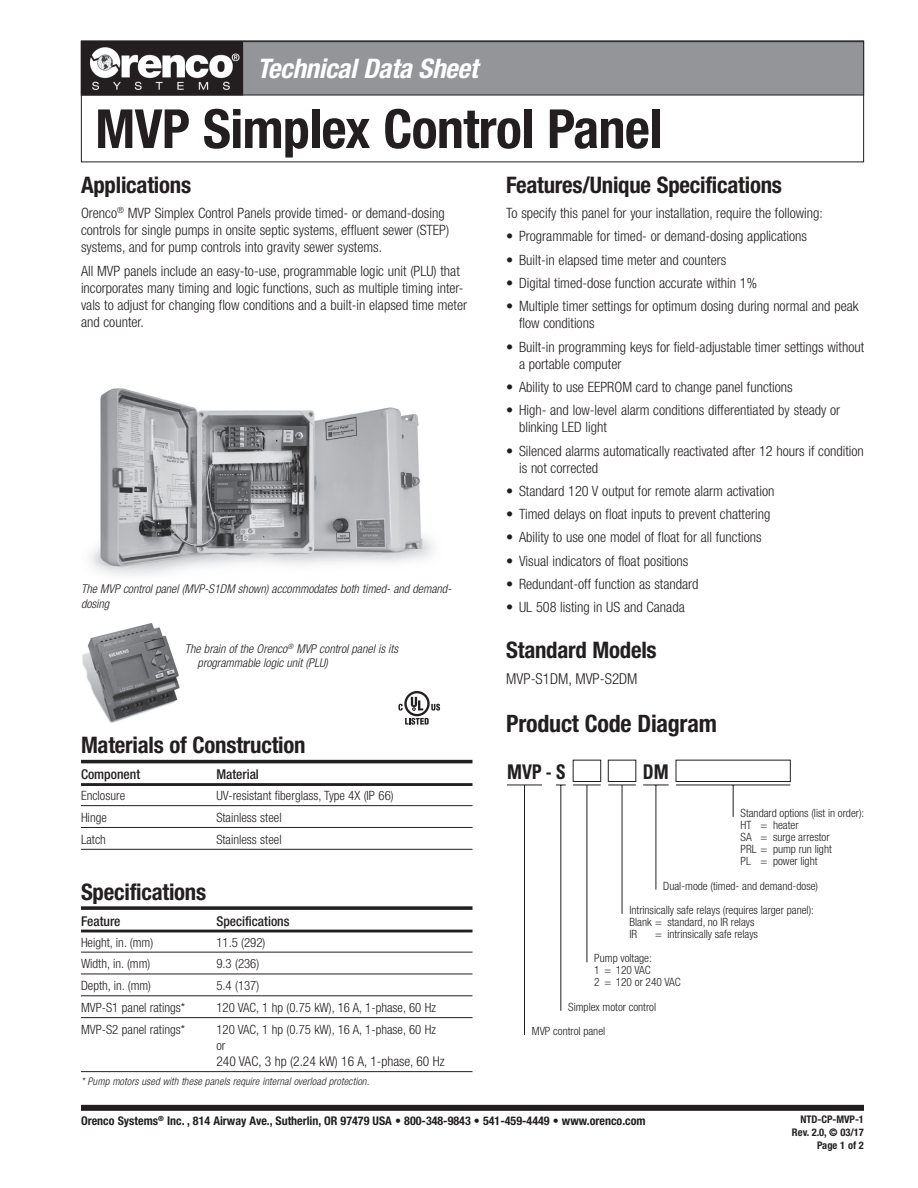
<style>
.page{position:relative;width:918px;height:1188px;background:#fff}
.page>*{position:absolute;margin:0;border:0;box-sizing:border-box;transform-origin:0 0}
.t1{font:700 condensed 54px "Helvetica Neue";letter-spacing:-.01em;color:#231f20}
.t2{font:italic 700 condensed 27px "Helvetica Neue";letter-spacing:-.01em;color:#fff}
.TDS_Subheads_2{font:700 condensed 24px "Helvetica Neue";letter-spacing:-.01em;color:#231f20}
.TDS_Subheads_2-2{font:700 condensed 22.8px "Helvetica Neue";letter-spacing:-.01em;color:#231f20}
.OSI_SpecsHead{font:700 condensed 22.8px "Helvetica Neue";letter-spacing:-.01em;color:#231f20}
.t3{font:700 condensed 20.25px "Univers";color:#231f20;scale:.89 1}
.TDS_Text{font:300 condensed 15px "Helvetica Neue";color:#231f20}
.TDS_Text-2{font:300 condensed 14.25px/17.1px "Helvetica Neue";color:#231f20}
.OSI_SpecsSubhead{font:500 condensed 13.5px "Helvetica Neue";color:#231f20}
.OSI_SpecsText{font:300 condensed 13.5px "Helvetica Neue";color:#231f20}
.OSI_SpecsText-2{font:300 condensed 12.9px/15.8px "Helvetica Neue";color:#231f20}
.TDS_Caption_L{font:italic 300 condensed 12.15px/14.5px "Helvetica Neue";color:#231f20}
.t4{font:700 condensed 12px "Helvetica Neue";color:#231f20}
.t5{font:300 condensed 11.4px/12.1px "Helvetica Neue";color:#231f20}
.Footnotes{font:italic 300 condensed 10.5px "Helvetica Neue";letter-spacing:.01em;color:#231f20}
.OSI_DCN{font:700 condensed 10.5px "Helvetica Neue";color:#231f20}
</style>
<div class="page">
<div style="left:81px;top:1105px;width:783px;height:6px;background:#231f20"></div>
<div style="left:81px;top:42px;width:783px;height:53px;background:#939598"></div>
<div style="left:81px;top:41px;width:783px;height:54px;border:1px solid #231f20"></div>
<div style="left:81px;top:42px;width:162px;height:53px;background:#231f20"></div>
<img style="left:90px;top:47px;width:150px;height:43px">
<div style="left:81px;top:41px;width:162px;height:54px;border:1px solid #231f20"></div>
<hr style="left:81px;top:760px;width:391px;height:3px;background:#231f20">
<hr style="left:81px;top:783px;width:391px;height:3px;background:#231f20">
<hr style="left:81px;top:805px;width:391px;height:1px;background:#231f20">
<hr style="left:81px;top:827px;width:391px;height:1px;background:#231f20">
<hr style="left:81px;top:849px;width:391px;height:1px;background:#231f20">
<svg style="left:81px;top:906px;width:391px;height:4px"></svg>
<hr style="left:81px;top:930px;width:391px;height:2px;background:#231f20">
<hr style="left:81px;top:952px;width:391px;height:1px;background:#231f20">
<hr style="left:81px;top:974px;width:391px;height:1px;background:#231f20">
<hr style="left:81px;top:995px;width:391px;height:1px;background:#231f20">
<hr style="left:81px;top:1017px;width:391px;height:1px;background:#231f20">
<hr style="left:81px;top:1071px;width:391px;height:1px;background:#231f20">
<svg style="left:555px;top:760px;width:114px;height:251px"></svg>
<div style="left:676px;top:760px;width:115px;height:22px;border:1px solid #231f20"></div>
<hr style="left:507px;top:785px;width:35px;height:1px;background:#231f20">
<hr style="left:524px;top:785px;width:1px;height:250px;background:#231f20">
<hr style="left:733px;top:785px;width:1px;height:32px;background:#231f20">
<hr style="left:676px;top:785px;width:114px;height:1px;background:#231f20">
<svg style="left:405px;top:718px;width:24px;height:7px"></svg>
<svg style="left:431px;top:704px;width:9px;height:7px"></svg>
<svg style="left:404px;top:691px;width:26px;height:25px"></svg>
<svg style="left:407px;top:693px;width:20px;height:21px"></svg>
<svg style="left:411px;top:697px;width:12px;height:13px"></svg>
<svg style="left:399px;top:704px;width:4px;height:7px"></svg>
<img style="left:90px;top:388px;width:344px;height:188px">
<img style="left:82px;top:623px;width:98px;height:100px">
<h2 class="t2" style="left:257px;top:52px;width:222px">Technical Data Sheet</h2>
<h1 class="t1" style="left:95px;top:96px;width:568px">MVP Simplex Control Panel</h1>
<p class="TDS_Subheads_2-2" style="left:81px;top:171px;width:112px">Applications</p>
<p class="TDS_Text-2" style="left:81px;top:204px;width:370px">Orenco<sup>®</sup> MVP Simplex Control Panels provide timed- or demand-dosing controls for single pumps in onsite septic systems, effluent sewer (STEP) systems, and for pump controls into gravity sewer systems.</p>
<p class="TDS_Text-2" style="left:81px;top:262px;width:388px">All MVP panels include an easy-to-use, programmable logic unit (PLU) that incorporates many timing and logic functions, such as multiple timing inter&shy;vals to adjust for changing flow conditions and a built-in elapsed time meter and counter.</p>
<p class="TDS_Caption_L" style="left:81px;top:581px;width:372px">The MVP control panel (MVP-S1DM shown) accommodates both timed- and demand&shy;dosing</p>
<p class="TDS_Caption_L" style="left:198px;top:641px;width:202px;text-indent:-13px">The brain of the Orenco<sup>®</sup> MVP control panel is its programmable logic unit (PLU)</p>
<p class="OSI_SpecsHead" style="left:81px;top:732px;width:226px">Materials of Construction</p>
<p class="OSI_SpecsSubhead" style="left:81px;top:767px;width:61px">Component</p>
<p class="OSI_SpecsSubhead" style="left:216px;top:767px;width:44px">Material</p>
<p class="OSI_SpecsText-2" style="left:81px;top:788px;width:46px">Enclosure</p>
<p class="OSI_SpecsText-2" style="left:216px;top:788px;width:179px">UV-resistant fiberglass, Type 4X (IP 66)</p>
<p class="OSI_SpecsText-2" style="left:81px;top:809px;width:27px">Hinge</p>
<p class="OSI_SpecsText-2" style="left:216px;top:809px;width:67px">Stainless steel</p>
<p class="OSI_SpecsText-2" style="left:81px;top:831px;width:26px">Latch</p>
<p class="OSI_SpecsText-2" style="left:216px;top:831px;width:67px">Stainless steel</p>
<p class="OSI_SpecsHead" style="left:81px;top:878px;width:127px">Specifications</p>
<p class="OSI_SpecsSubhead" style="left:81px;top:913px;width:41px">Feature</p>
<p class="OSI_SpecsSubhead" style="left:216px;top:913px;width:75px">Specifications</p>
<p class="OSI_SpecsText-2" style="left:81px;top:934px;width:74px">Height, in. (mm)</p>
<p class="OSI_SpecsText-2" style="left:216px;top:934px;width:51px">11.5 (292)</p>
<p class="OSI_SpecsText-2" style="left:81px;top:956px;width:71px">Width, in. (mm)</p>
<p class="OSI_SpecsText-2" style="left:216px;top:956px;width:44px">9.3 (236)</p>
<p class="OSI_SpecsText-2" style="left:81px;top:978px;width:72px">Depth, in. (mm)</p>
<p class="OSI_SpecsText-2" style="left:216px;top:978px;width:44px">5.4 (137)</p>
<p class="OSI_SpecsText-2" style="left:81px;top:1000px;width:106px">MVP-S1 panel ratings*</p>
<p class="OSI_SpecsText-2" style="left:216px;top:1000px;width:221px">120 VAC, 1 hp (0.75 kW), 16 A, 1-phase, 60 Hz</p>
<p class="OSI_SpecsText-2" style="left:81px;top:1021px;width:106px">MVP-S2 panel ratings*</p>
<p class="OSI_SpecsText-2" style="left:216px;top:1021px;width:221px">120 VAC, 1 hp (0.75 kW), 16 A, 1-phase, 60 Hz or</p>
<p class="OSI_SpecsText" style="left:216px;top:1054px;width:230px">240 VAC, 3 hp (2.24 kW) 16 A, 1-phase, 60 Hz</p>
<p class="Footnotes" style="left:81px;top:1076px;width:290px">* Pump motors used with these panels require internal overload protection.</p>
<p class="TDS_Subheads_2-2" style="left:506px;top:171px;width:277px">Features/Unique Specifications</p>
<p class="TDS_Text-2" style="left:506px;top:204px;width:318px">To specify this panel for your installation, require the following:</p>
<p class="TDS_Text-2" style="left:506px;top:228px;width:302px">• Programmable for timed- or demand-dosing applications</p>
<p class="TDS_Text-2" style="left:506px;top:251px;width:222px">• Built-in elapsed time meter and counters</p>
<p class="TDS_Text-2" style="left:506px;top:274px;width:252px">• Digital timed-dose function accurate within 1%</p>
<p class="TDS_Text-2" style="left:519px;top:297px;width:341px;text-indent:-13px">• Multiple timer settings for optimum dosing during normal and peak flow conditions</p>
<p class="TDS_Text-2" style="left:519px;top:338px;width:347px;text-indent:-13px">• Built-in programming keys for field-adjustable timer settings without a portable computer</p>
<p class="TDS_Text-2" style="left:506px;top:378px;width:288px">• Ability to use EEPROM card to change panel functions</p>
<p class="TDS_Text-2" style="left:519px;top:401px;width:323px;text-indent:-13px">• High- and low-level alarm conditions differentiated by steady or blinking LED light</p>
<p class="TDS_Text-2" style="left:519px;top:442px;width:346px;text-indent:-13px">• Silenced alarms automatically reactivated after 12 hours if condition is not corrected</p>
<p class="TDS_Text-2" style="left:506px;top:482px;width:270px">• Standard 120 V output for remote alarm activation</p>
<p class="TDS_Text-2" style="left:506px;top:505px;width:266px">• Timed delays on float inputs to prevent chattering</p>
<p class="TDS_Text-2" style="left:506px;top:529px;width:257px">• Ability to use one model of float for all functions</p>
<p class="TDS_Text-2" style="left:506px;top:552px;width:184px">• Visual indicators of float positions</p>
<p class="TDS_Text-2" style="left:506px;top:575px;width:194px">• Redundant-off function as standard</p>
<p class="TDS_Text-2" style="left:506px;top:598px;width:180px">• UL 508 listing in US and Canada</p>
<p class="TDS_Subheads_2-2" style="left:506px;top:636px;width:152px">Standard Models</p>
<p class="TDS_Text" style="left:506px;top:670px;width:133px">MVP-S1DM, MVP-S2DM</p>
<p class="TDS_Subheads_2" style="left:506px;top:708px;width:212px">Product Code Diagram</p>
<p class="t3" style="left:507px;top:759px;width:68px">MVP - S</p>
<p class="t3" style="left:643px;top:759px;width:31px">DM</p>
<p class="t5" style="left:741px;top:807px;width:125px">Standard options (list in order):<br>HT = heater<br>SA = surge arrestor<br>PRL = pump run light<br>PL = power light</p>
<p class="t5" style="left:629px;top:904px;width:186px">Intrinsically safe relays (requires larger panel):<br>Blank = standard, no IR relays<br>IR</p>
<p class="t5" style="left:663px;top:879px;width:156px">Dual-mode (timed- and demand-dose)</p>
<p class="t5" style="left:655px;top:928px;width:104px">= intrinsically safe relays</p>
<p class="t5" style="left:594px;top:952px;width:88px">Pump voltage:<br>1 = 120 VAC<br>2 = 120 or 240 VAC</p>
<p class="t5" style="left:532px;top:995px;width:126px;line-height:24px;text-indent:36px">Simplex motor control<br>MVP control panel</p>
<p class="t4" style="left:81px;top:1113px;width:566px">Orenco Systems<sup>®</sup> Inc. , 814 Airway Ave., Sutherlin, OR 97479 USA • 800-348-9843 • 541-459-4449 • www.orenco.com</p>
<p class="OSI_DCN" style="left:800px;top:1113px;width:65px">NTD-CP-MVP-1</p>
<p class="OSI_DCN" style="left:792px;top:1126px;width:74px">Rev. 2.0, © 03/17</p>
<p class="OSI_DCN" style="left:817px;top:1139px;width:48px">Page 1 of 2</p>
</div>
